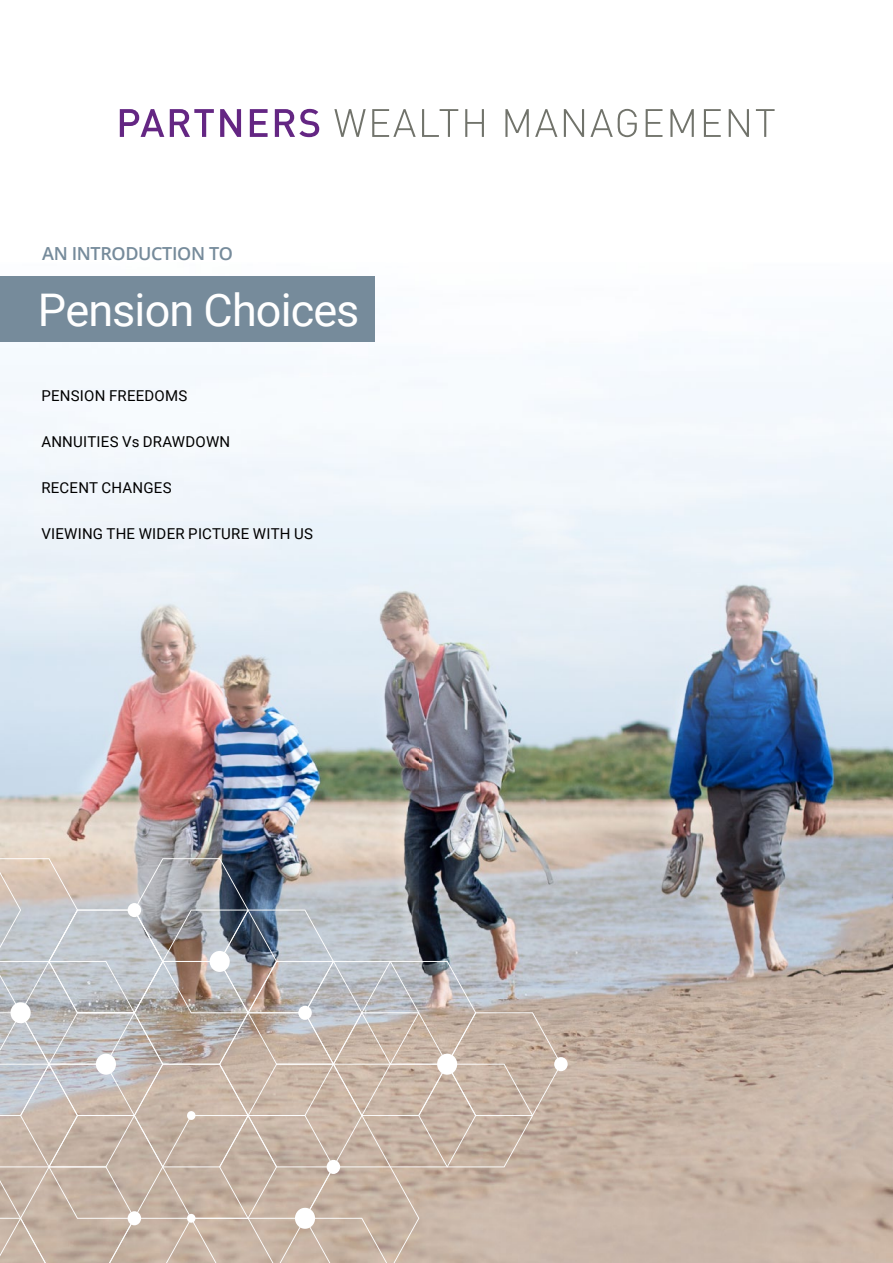
<style>
.page{position:relative;width:893px;height:1263px;background:#fff}
.page>*{position:absolute;margin:0;border:0;box-sizing:border-box;transform-origin:0 0}
.t1{font:45px "Roboto";letter-spacing:-.02em;color:#fff}
.t2{font:600 18px "Open Sans";letter-spacing:-.02em;color:#768b9b}
.t3{font:15px "Roboto";letter-spacing:.015em;color:#000}
</style>
<div class="page">
<img style="left:0;top:108px;width:893px;height:1155px">
<div style="left:0;top:277px;width:374px;height:65px;background:#768b9b"></div>
<div style="left:554px;top:1057px;width:14px;height:14px;background:#fff;border-radius:50%"></div>
<svg style="left:0;top:858px;width:561px;height:405px;background:#bbb1aa"></svg>
<svg style="left:120px;top:109px;width:44px;height:28px"></svg>
<svg style="left:170px;top:109px;width:44px;height:28px"></svg>
<svg style="left:220px;top:109px;width:21px;height:28px"></svg>
<svg style="left:250px;top:109px;width:18px;height:28px"></svg>
<svg style="left:275px;top:109px;width:44px;height:28px"></svg>
<svg style="left:334px;top:109px;width:32px;height:28px"></svg>
<svg style="left:372px;top:109px;width:44px;height:28px"></svg>
<svg style="left:422px;top:109px;width:36px;height:28px"></svg>
<svg style="left:465px;top:109px;width:19px;height:28px"></svg>
<svg style="left:505px;top:109px;width:24px;height:28px"></svg>
<svg style="left:535px;top:109px;width:22px;height:28px"></svg>
<svg style="left:564px;top:109px;width:20px;height:28px"></svg>
<svg style="left:590px;top:109px;width:47px;height:28px"></svg>
<svg style="left:646px;top:109px;width:16px;height:28px"></svg>
<svg style="left:670px;top:109px;width:24px;height:28px"></svg>
<svg style="left:704px;top:109px;width:17px;height:28px"></svg>
<svg style="left:729px;top:109px;width:20px;height:28px"></svg>
<svg style="left:756px;top:109px;width:19px;height:28px"></svg>
<p class="t2" style="left:42px;top:241px;width:192px">AN INTRODUCTION TO</p>
<h1 class="t1" style="left:38px;top:278px;width:323px">Pension Choices</h1>
<p class="t3" style="left:41px;top:385px;width:147px">PENSION FREEDOMS</p>
<p class="t3" style="left:41px;top:431px;width:190px">ANNUITIES Vs DRAWDOWN</p>
<p class="t3" style="left:41px;top:477px;width:132px">RECENT CHANGES</p>
<p class="t3" style="left:41px;top:523px;width:273px">VIEWING THE WIDER PICTURE WITH US</p>
</div>
